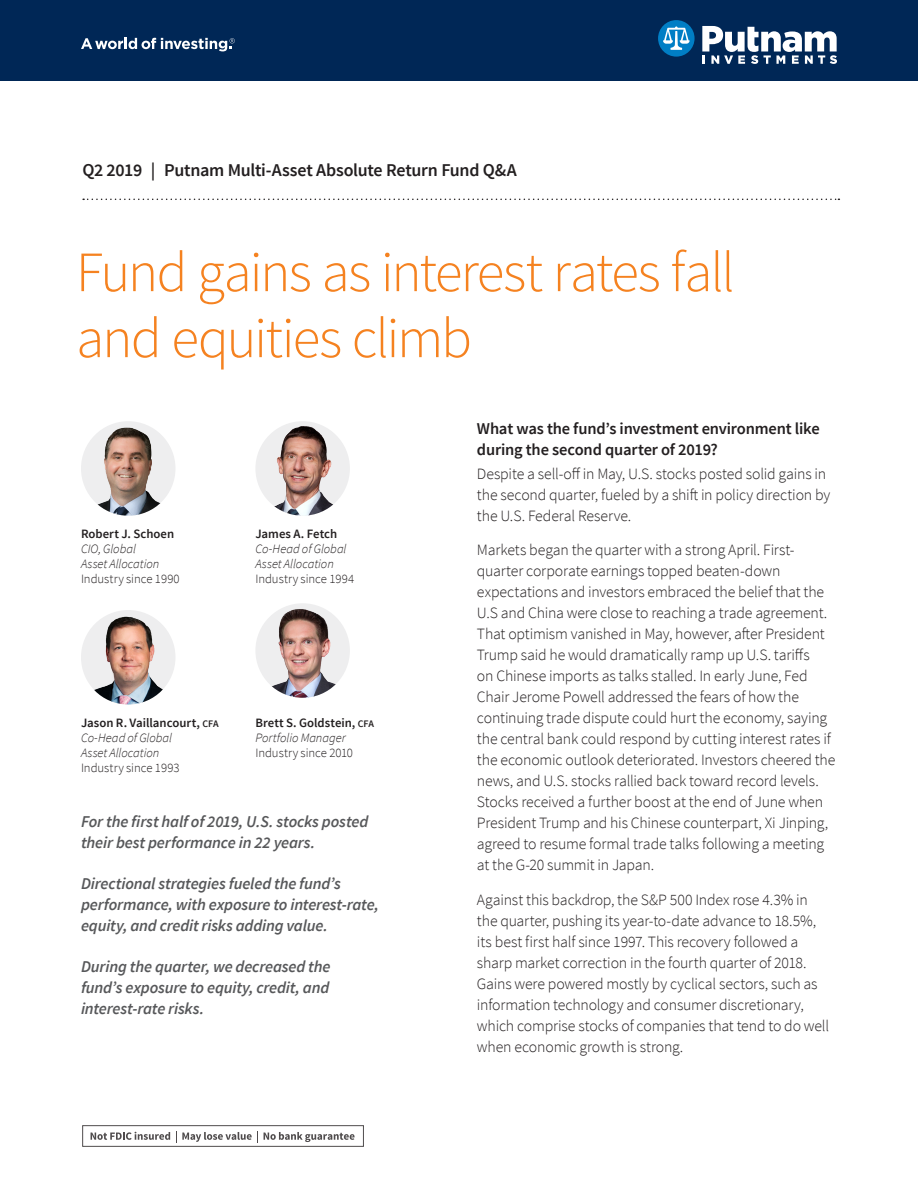
<style>
.page{position:relative;width:918px;height:1188px;background:#fff}
.page>*{position:absolute;margin:0;border:0;box-sizing:border-box;transform-origin:0 0}
.Headline{font:300 57px/66px "Source Sans Pro";letter-spacing:-.035em;color:#f58220}
.Quarter{font:600 18px "Source Sans Pro";letter-spacing:-.015em;color:#231f20}
.Key_takeaway_Q_A_bul{font:italic 600 16.5px/21px "Source Sans Pro";letter-spacing:-.01em;color:#57585a}
.Subhead{font:600 16.5px/21px "Source Sans Pro";letter-spacing:-.01em;color:#231f20}
.Body{font:300 15.75px/21px "Source Sans Pro";letter-spacing:-.01em;color:#231f20}
.Author_title{font:italic 300 12.75px/15px "Source Sans Pro";letter-spacing:-.005em;color:#231f20}
.Author_name{font:600 12.75px "Source Sans Pro";color:#231f20}
.Industry_since{font:300 12.75px "Source Sans Pro";color:#231f20}
.s1{font-size:10.05px}
</style>
<div class="page">
<svg style="left:83px;top:199px;width:756px;height:1px"></svg>
<svg style="left:91px;top:1132px;width:79px;height:8px"></svg>
<svg style="left:176px;top:1131px;width:82px;height:11px"></svg>
<svg style="left:264px;top:1132px;width:91px;height:10px"></svg>
<div style="left:0;top:0;width:918px;height:81px;background:#002756"></div>
<svg style="left:658px;top:20px;width:37px;height:37px"></svg>
<svg style="left:702px;top:26px;width:135px;height:38px"></svg>
<svg style="left:81px;top:38px;width:154px;height:13px"></svg>
<img style="left:81px;top:421px;width:94px;height:95px;border-radius:47px">
<img style="left:256px;top:424px;width:94px;height:92px">
<img style="left:81px;top:610px;width:95px;height:95px;border-radius:47px">
<img style="left:256px;top:606px;width:94px;height:92px">
<p class="Quarter" style="left:82px;top:158px;width:436px">Q2 2019 | Putnam Multi-Asset Absolute Return Fund Q&amp;A</p>
<p class="Headline" style="left:76px;top:240px;width:660px">Fund gains as interest rates fall and equities climb</p>
<p class="Author_name" style="left:81px;top:526px;width:95px">Robert J. Schoen</p>
<p class="Author_title" style="left:81px;top:541px;width:80px">CIO, Global<br>Asset Allocation</p>
<p class="Industry_since" style="left:81px;top:571px;width:100px">Industry since 1990</p>
<p class="Author_name" style="left:255px;top:526px;width:83px">James A. Fetch</p>
<p class="Author_title" style="left:255px;top:541px;width:93px">Co-Head of Global<br>Asset Allocation</p>
<p class="Industry_since" style="left:255px;top:571px;width:100px">Industry since 1994</p>
<p class="Author_name" style="left:81px;top:715px;width:139px">Jason R. Vaillancourt, <span class="s1">CFA</span></p>
<p class="Author_title" style="left:81px;top:730px;width:93px">Co-Head of Global<br>Asset Allocation</p>
<p class="Industry_since" style="left:81px;top:760px;width:100px">Industry since 1993</p>
<p class="Author_name" style="left:255px;top:715px;width:120px">Brett S. Goldstein, <span class="s1">CFA</span></p>
<p class="Author_title" style="left:255px;top:730px;width:92px">Portfolio Manager</p>
<p class="Industry_since" style="left:255px;top:745px;width:99px">Industry since 2010</p>
<p class="Key_takeaway_Q_A_bul" style="left:81px;top:811px;width:289px">For the first half of 2019, U.S. stocks posted their best performance in 22 years.</p>
<p class="Key_takeaway_Q_A_bul" style="left:81px;top:873px;width:300px">Directional strategies fueled the fund’s performance, with exposure to interest-rate, equity, and credit risks adding value.</p>
<p class="Key_takeaway_Q_A_bul" style="left:81px;top:956px;width:251px;text-align:justify">During the quarter, we decreased the fund’s exposure to equity, credit, and interest-rate risks.</p>
<p class="Subhead" style="left:477px;top:418px;width:344px">What was the fund’s investment environment like during the second quarter of 2019?</p>
<p class="Body" style="left:477px;top:463px;width:355px">Despite a sell-off in May, U.S. stocks posted solid gains in the second quarter, fueled by a shift in policy direction by the U.S. Federal Reserve.</p>
<p class="Body" style="left:477px;top:540px;width:360px">Markets began the quarter with a strong April. First&shy;quarter corporate earnings topped beaten-down expectations and investors embraced the belief that the U.S and China were close to reaching a trade agreement.<br>That optimism vanished in May, however, after President Trump said he would dramatically ramp up U.S. tariffs<br>on Chinese imports as talks stalled. In early June, Fed Chair Jerome Powell addressed the fears of how the continuing trade dispute could hurt the economy, saying the central bank could respond by cutting interest rates if the economic outlook deteriorated. Investors cheered the news, and U.S. stocks rallied back toward record levels.<br>Stocks received a further boost at the end of June when President Trump and his Chinese counterpart, Xi Jinping, agreed to resume formal trade talks following a meeting at the G-20 summit in Japan.</p>
<p class="Body" style="left:477px;top:889px;width:354px">Against this backdrop, the S&amp;P 500 Index rose 4.3% in the quarter, pushing its year-to-date advance to 18.5%, its best first half since 1997. This recovery followed a sharp market correction in the fourth quarter of 2018.<br>Gains were powered mostly by cyclical sectors, such as information technology and consumer discretionary, which comprise stocks of companies that tend to do well when economic growth is strong.</p>
</div>
